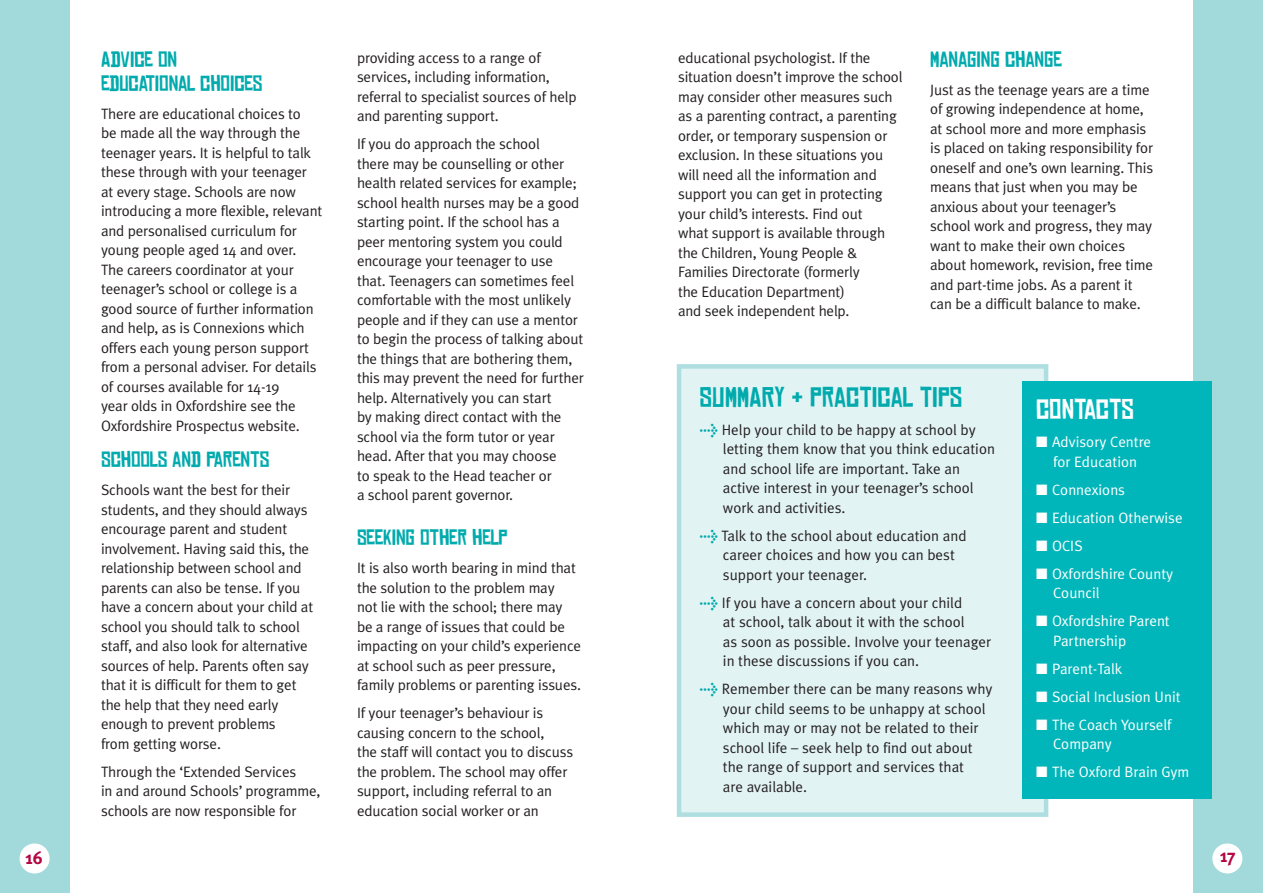
<style>
.page{position:relative;width:1263px;height:893px;background:#fff}
.page>*{position:absolute;margin:0;border:0;box-sizing:border-box;transform-origin:0 0}
.t1{font:27px "Chinese Rocks Free";color:#00aaad}
.t2{font:27px "Chinese Rocks Free";color:#fff}
.t3{font:21px/24px "Chinese Rocks Free";letter-spacing:-.01em;color:#00aaad}
.t4{font:700 18px "Meta Plus";color:#b40642}
.t5{font:15px/19.5px "Meta Plus Normal";letter-spacing:-.01em;color:#231f20}
.t6{font:15px/19.5px "Meta Plus Normal";color:#fff}
.s1{font-family:"Meta Plus";font-weight:700;color:#00aaad}
</style>
<div class="page">
<div style="left:0;top:0;width:70px;height:893px;background:#a2dadc"></div>
<div style="left:20px;top:843px;width:30px;height:30px;background:#fff;border-radius:50%"></div>
<div style="left:1193px;top:0;width:70px;height:893px;background:#a2dadc"></div>
<div style="left:1212px;top:843px;width:30px;height:30px;background:#fff;border-radius:50%"></div>
<div style="left:679px;top:366px;width:367px;height:449px;background:#e2f3f4"></div>
<div style="left:677px;top:364px;width:371px;height:453px;border:4px solid #aedee0"></div>
<div style="left:1023px;top:382px;width:189px;height:417px;background:#00b6ba"></div>
<h2 class="t3" style="left:101px;top:48px;width:163px">ADVICE ON<br>EDUCATIONAL CHOICES</h2>
<p class="t5" style="left:101px;top:104px;width:223px">There are educational choices to<br>be made all the way through the teenager years. It is helpful to talk these through with your teenager at every stage. Schools are now introducing a more flexible, relevant and personalised curriculum for young people aged 14 and over.<br>The careers coordinator at your teenager’s school or college is a good source of further information and help, as is Connexions which offers each young person support from a personal adviser. For details of courses available for 14-19<br>year olds in Oxfordshire see the Oxfordshire Prospectus website.</p>
<h2 class="t3" style="left:101px;top:448px;width:170px">SCHOOLS AND PARENTS</h2>
<p class="t5" style="left:101px;top:480px;width:214px">Schools want the best for their students, and they should always encourage parent and student involvement. Having said this, the relationship between school and parents can also be tense. If you have a concern about your child at school you should talk to school staff, and also look for alternative sources of help. Parents often say that it is difficult for them to get the help that they need early enough to prevent problems<br>from getting worse.</p>
<p class="t5" style="left:101px;top:762px;width:221px">Through the ‘Extended Services<br>in and around Schools’ programme, schools are now responsible for</p>
<p class="t5" style="left:357px;top:48px;width:221px">providing access to a range of services, including information, referral to specialist sources of help and parenting support.</p>
<p class="t5" style="left:357px;top:134px;width:228px">If you do approach the school<br>there may be counselling or other health related services for example; school health nurses may be a good starting point. If the school has a peer mentoring system you could encourage your teenager to use that. Teenagers can sometimes feel comfortable with the most unlikely people and if they can use a mentor to begin the process of talking about the things that are bothering them, this may prevent the need for further help. Alternatively you can start<br>by making direct contact with the school via the form tutor or year head. After that you may choose<br>to speak to the Head teacher or<br>a school parent governor.</p>
<h2 class="t3" style="left:357px;top:526px;width:152px">SEEKING OTHER HELP</h2>
<p class="t5" style="left:357px;top:558px;width:226px">It is also worth bearing in mind that the solution to the problem may<br>not lie with the school; there may be a range of issues that could be impacting on your child’s experience at school such as peer pressure, family problems or parenting issues.</p>
<p class="t5" style="left:357px;top:703px;width:218px">If your teenager’s behaviour is causing concern to the school,<br>the staff will contact you to discuss the problem. The school may offer support, including referral to an education social worker or an</p>
<p class="t5" style="left:678px;top:48px;width:226px">educational psychologist. If the situation doesn’t improve the school may consider other measures such as a parenting contract, a parenting order, or temporary suspension or exclusion. In these situations you will need all the information and support you can get in protecting your child’s interests. Find out<br>what support is available through the Children, Young People &amp;<br>Families Directorate (formerly<br>the Education Department)<br>and seek independent help.</p>
<h2 class="t3" style="left:930px;top:48px;width:133px">MANAGING CHANGE</h2>
<p class="t5" style="left:930px;top:80px;width:224px">Just as the teenage years are a time of growing independence at home, at school more and more emphasis is placed on taking responsibility for oneself and one’s own learning. This means that just when you may be anxious about your teenager’s school work and progress, they may want to make their own choices about homework, revision, free time and part-time jobs. As a parent it can be a difficult balance to make.</p>
<h1 class="t1" style="left:699px;top:381px;width:264px">SUMMARY &amp; PRACTICAL TIPS</h1>
<p class="t5" style="left:723px;top:420px;width:274px;text-indent:-23px"><span class="s1">&gt;</span> Help your child to be happy at school by letting them know that you think education and school life are important. Take an active interest in your teenager’s school work and activities.</p>
<p class="t5" style="left:723px;top:526px;width:245px;text-indent:-23px"><span class="s1">&gt;</span> Talk to the school about education and career choices and how you can best support your teenager.</p>
<p class="t5" style="left:723px;top:593px;width:270px;text-indent:-23px"><span class="s1">&gt;</span> If you have a concern about your child<br>at school, talk about it with the school<br>as soon as possible. Involve your teenager in these discussions if you can.</p>
<p class="t5" style="left:723px;top:679px;width:271px;text-indent:-23px"><span class="s1">&gt;</span> Remember there can be many reasons why your child seems to be unhappy at school which may or may not be related to their school life – seek help to find out about the range of support and services that<br>are available.</p>
<h1 class="t2" style="left:1036px;top:394px;width:99px">CONTACTS</h1>
<p class="t6" style="left:1036px;top:432px;width:117px;text-align:center">■ Advisory Centre for Education</p>
<p class="t6" style="left:1036px;top:480px;width:91px">■ Connexions</p>
<p class="t6" style="left:1036px;top:508px;width:148px">■ Education Otherwise</p>
<p class="t6" style="left:1036px;top:536px;width:48px">■ OCIS</p>
<p class="t6" style="left:1053px;top:564px;width:122px;text-indent:-17px">■ Oxfordshire County<br>Council</p>
<p class="t6" style="left:1053px;top:611px;width:118px;text-indent:-17px">■ Oxfordshire Parent<br>Partnership</p>
<p class="t6" style="left:1036px;top:659px;width:88px">■ Parent-Talk</p>
<p class="t6" style="left:1036px;top:687px;width:146px">■ Social Inclusion Unit</p>
<p class="t6" style="left:1053px;top:715px;width:120px;text-indent:-17px">■ The Coach Yourself<br>Company</p>
<p class="t6" style="left:1036px;top:762px;width:155px">■ The Oxford Brain Gym</p>
<p class="t4" style="left:26px;top:847px;width:19px">16</p>
<p class="t4" style="left:1220px;top:845px;width:17px">17</p>
</div>
